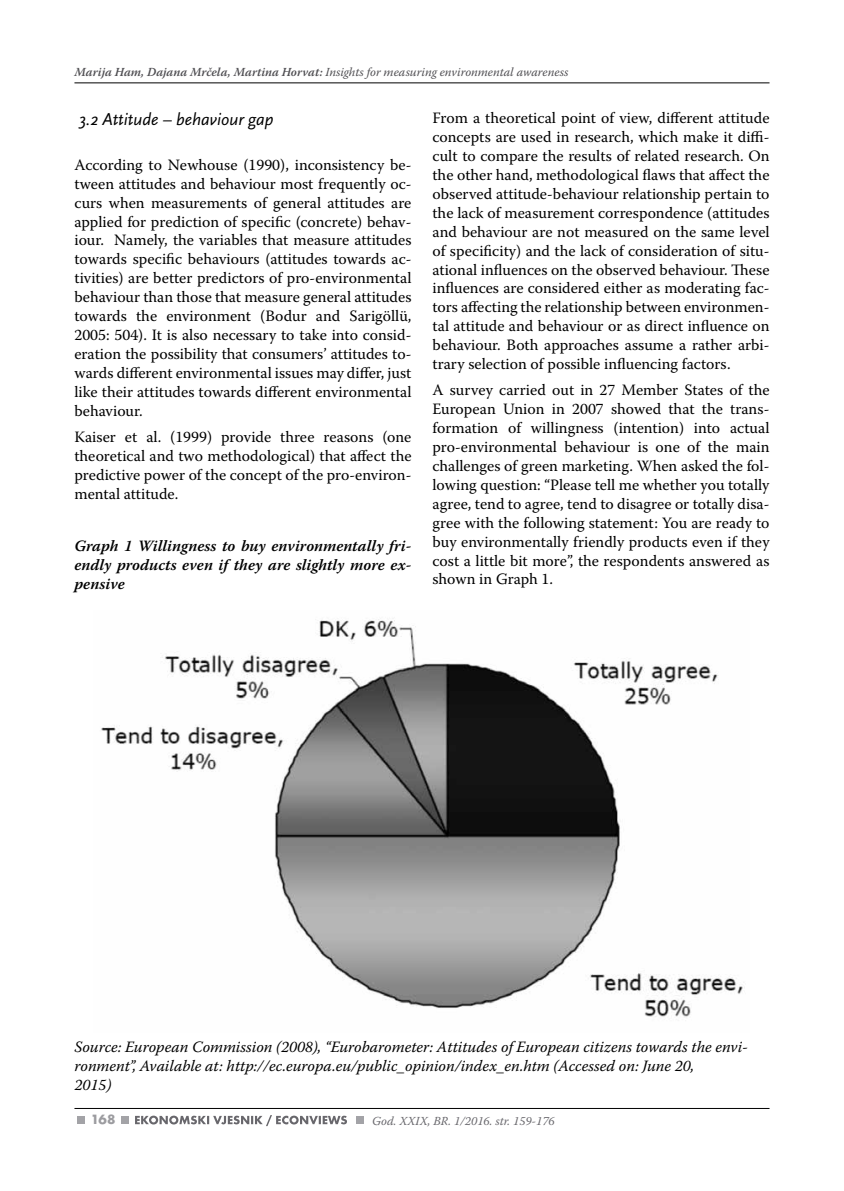
<style>
.page{position:relative;width:844px;height:1191px;background:#fff}
.page>*{position:absolute;margin:0;border:0;box-sizing:border-box;transform-origin:0 0}
.t1{font:italic 17.5px "Scala Sans Pro";color:#000}
.t2{font:15.75px/18.9px "Warnock Pro";color:#000;text-align:justify}
.t3{font:italic 15.75px/18.9px "Warnock Pro";color:#000}
.t4{font:italic 600 15.75px/18.9px "Warnock Pro";color:#000;text-align:justify}
.t5{font:700 14px "Futura TOT";color:#9c9ca0}
.t6{font:italic 12.25px "Warnock Pro";color:#504f53}
.t7{font:italic 12.25px "Warnock Pro";color:#68676c}
.s1{font-weight:600}
</style>
<div class="page">
<hr style="left:74px;top:83px;width:695px;height:1px;background:#000">
<hr style="left:74px;top:1108px;width:695px;height:1px;background:#000">
<div style="left:121px;top:1115px;width:7px;height:8px;background:#a3a3a7"></div>
<div style="left:356px;top:1115px;width:8px;height:8px;background:#a3a3a7"></div>
<div style="left:77px;top:1115px;width:8px;height:8px;background:#a3a3a7"></div>
<svg style="left:135px;top:1115px;width:212px;height:11px"></svg>
<img style="left:101px;top:619px;width:644px;height:398px">
<p class="t6" style="left:74px;top:64px;width:495px"><span class="s1">Marija Ham, Dajana Mrčela, Martina Horvat:</span> Insights for measuring environmental awareness</p>
<p class="t1" style="left:79px;top:108px;width:196px">3.2 Attitude – behaviour gap</p>
<p class="t2" style="left:74px;top:155px;width:338px">According to Newhouse (1990), inconsistency be&shy;tween attitudes and behaviour most frequently oc&shy;curs when measurements of general attitudes are applied for prediction of specific (concrete) behav&shy;iour. Namely, the variables that measure attitudes towards specific behaviours (attitudes towards ac&shy;tivities) are better predictors of pro-environmental behaviour than those that measure general attitudes towards the environment (Bodur and Sarigöllü, 2005: 504). It is also necessary to take into consid&shy;eration the possibility that consumers’ attitudes to&shy;wards different environmental issues may differ, just like their attitudes towards different environmental behaviour.</p>
<p class="t2" style="left:74px;top:427px;width:338px">Kaiser et al. (1999) provide three reasons (one theoretical and two methodological) that affect the predictive power of the concept of the pro-environ&shy;mental attitude.</p>
<p class="t4" style="left:74px;top:536px;width:338px">Graph 1 Willingness to buy environmentally fri&shy;endly products even if they are slightly more ex&shy;pensive</p>
<p class="t2" style="left:432px;top:108px;width:338px">From a theoretical point of view, different attitude concepts are used in research, which make it diffi&shy;cult to compare the results of related research. On the other hand, methodological flaws that affect the observed attitude-behaviour relationship pertain to the lack of measurement correspondence (attitudes and behaviour are not measured on the same level of specificity) and the lack of consideration of situ&shy;ational influences on the observed behaviour. These influences are considered either as moderating fac&shy;tors affecting the relationship between environmen&shy;tal attitude and behaviour or as direct influence on behaviour. Both approaches assume a rather arbi&shy;trary selection of possible influencing factors.</p>
<p class="t2" style="left:432px;top:380px;width:338px">A survey carried out in 27 Member States of the European Union in 2007 showed that the trans&shy;formation of willingness (intention) into actual pro-environmental behaviour is one of the main challenges of green marketing. When asked the fol&shy;lowing question: “Please tell me whether you totally agree, tend to agree, tend to disagree or totally disa&shy;gree with the following statement: You are ready to buy environmentally friendly products even if they cost a little bit more”, the respondents answered as shown in Graph 1.</p>
<p class="t3" style="left:74px;top:1037px;width:675px">Source: European Commission (2008), “Eurobarometer: Attitudes of European citizens towards the envi&shy;ronment”, Available at: http://ec.europa.eu/public_opinion/index_en.htm (Accessed on: June 20,<br>2015)</p>
<p class="t5" style="left:91px;top:1111px;width:26px">168</p>
<p class="t7" style="left:372px;top:1113px;width:184px">God. XXIX, BR. 1/2016. str. 159-176</p>
</div>
